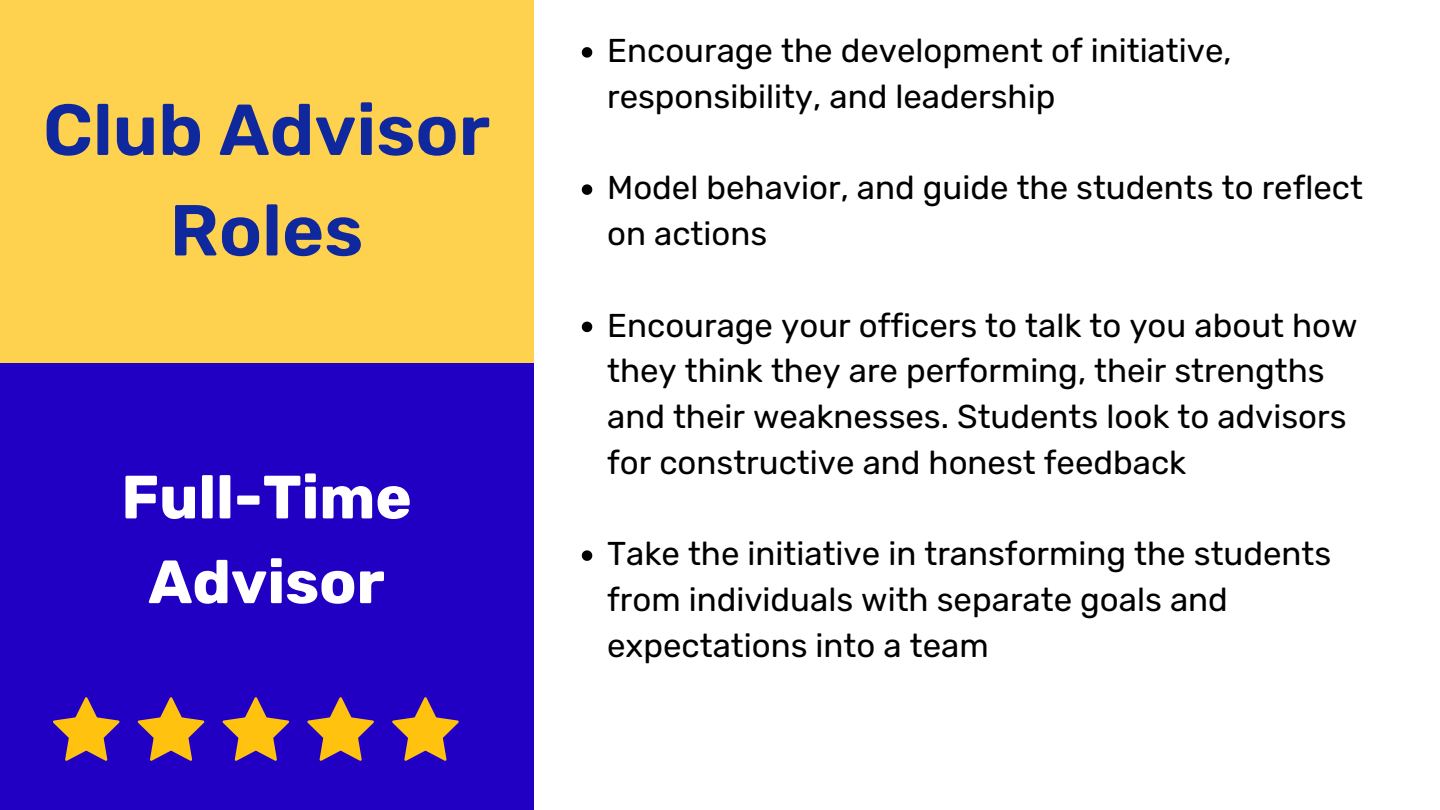
<style>
.page{position:relative;width:1440px;height:810px;background:#fff}
.page>*{position:absolute;margin:0;border:0;box-sizing:border-box;transform-origin:0 0}
.t1{font:600 72px/100.5px "Rubik";color:#10289e;text-align:center}
.t2{font:700 61px/84.8px "Rubik";color:#fff;text-align:center}
.t3{font:33px/45.8px "Rubik";color:#000}
</style>
<div class="page">
<div style="left:0;top:0;width:533px;height:810px;background:#2100c4"></div>
<div style="left:0;top:0;width:533px;height:362px;background:#fed14f"></div>
<svg style="left:53px;top:697px;width:406px;height:64px"></svg>
<svg style="left:582px;top:47px;width:10px;height:11px"></svg>
<svg style="left:582px;top:184px;width:10px;height:11px"></svg>
<svg style="left:582px;top:322px;width:10px;height:10px"></svg>
<svg style="left:582px;top:550px;width:10px;height:11px"></svg>
<p class="t1" style="left:43px;top:80px;width:449px">Club Advisor<br>Roles</p>
<p class="t2" style="left:121px;top:455px;width:292px">Full-Time<br>Advisor</p>
<p class="t3" style="left:607px;top:28px;width:626px">Encourage the development of initiative, responsibility, and leadership</p>
<p class="t3" style="left:607px;top:165px;width:757px">Model behavior, and guide the students to reflect on actions</p>
<p class="t3" style="left:607px;top:302px;width:752px">Encourage your officers to talk to you about how they think they are performing, their strengths and their weaknesses. Students look to advisors for constructive and honest feedback</p>
<p class="t3" style="left:607px;top:531px;width:726px">Take the initiative in transforming the students from individuals with separate goals and expectations into a team</p>
</div>
